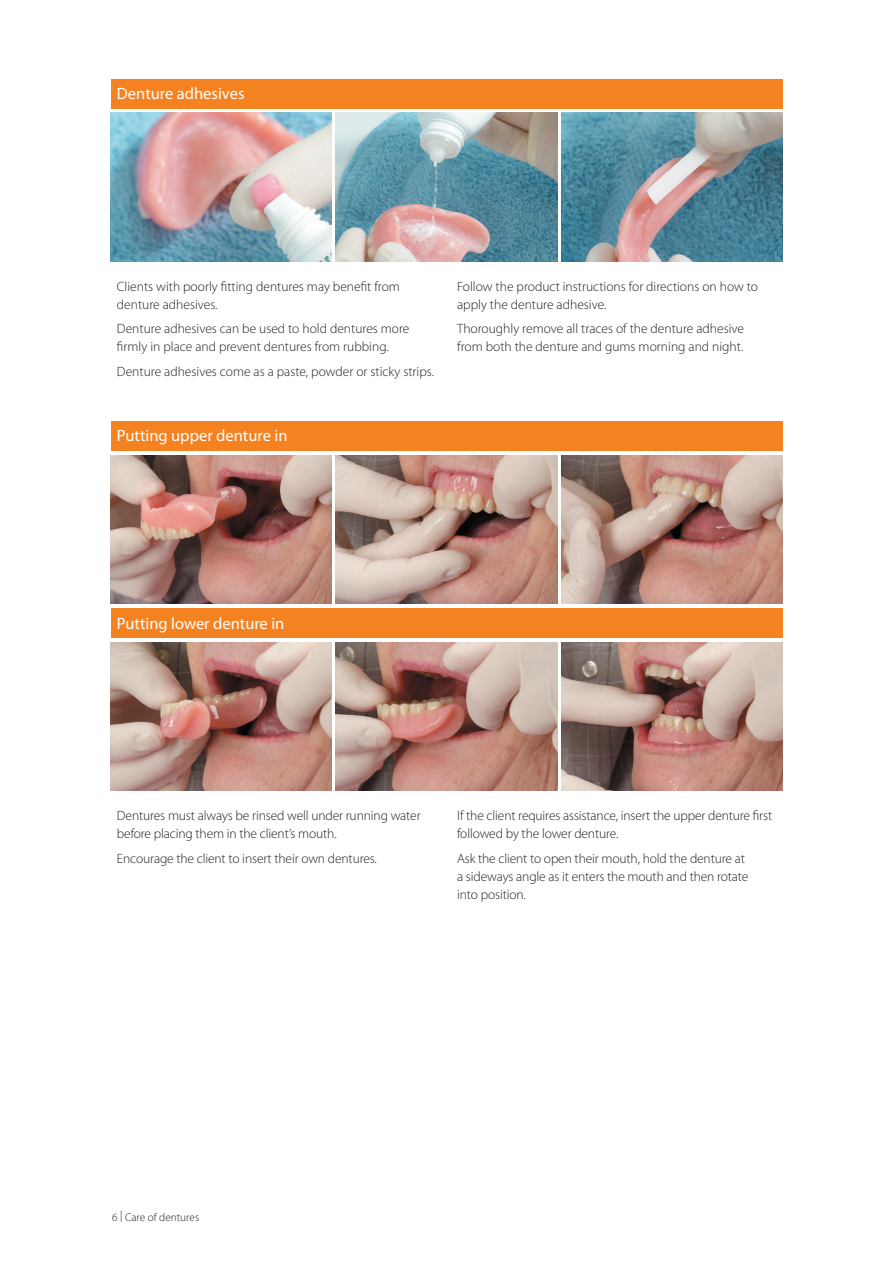
<style>
.page{position:relative;width:893px;height:1263px;background:#fff}
.page>*{position:absolute;margin:0;border:0;box-sizing:border-box;transform-origin:0 0}
.bullets_without_dots{font:16.5px "Myriad Pro";color:#fff}
.bullets_without_dots-2{font:300 13.5px/18px "Myriad Pro";letter-spacing:-.005em;color:#231f20}
.bullets{font:300 11.25px "Myriad Pro";color:#231f20}
</style>
<div class="page">
<img style="left:111px;top:113px;width:221px;height:148px">
<img style="left:336px;top:113px;width:221px;height:148px">
<div style="left:111px;top:79px;width:671px;height:29px;background:#f58220"></div>
<img style="left:561px;top:113px;width:221px;height:148px">
<img style="left:111px;top:455px;width:221px;height:149px">
<img style="left:336px;top:455px;width:221px;height:149px">
<div style="left:111px;top:421px;width:671px;height:30px;background:#f58220"></div>
<img style="left:561px;top:455px;width:221px;height:149px">
<img style="left:111px;top:642px;width:221px;height:149px">
<img style="left:336px;top:642px;width:221px;height:149px">
<img style="left:561px;top:642px;width:221px;height:149px">
<div style="left:111px;top:608px;width:671px;height:30px;background:#f58220"></div>
<p class="bullets_without_dots" style="left:117px;top:85px;width:129px">Denture adhesives</p>
<p class="bullets_without_dots-2" style="left:117px;top:277px;width:285px">Clients with poorly fitting dentures may benefit from denture adhesives.</p>
<p class="bullets_without_dots-2" style="left:117px;top:320px;width:294px">Denture adhesives can be used to hold dentures more firmly in place and prevent dentures from rubbing.</p>
<p class="bullets_without_dots-2" style="left:117px;top:362px;width:319px">Denture adhesives come as a paste, powder or sticky strips.</p>
<p class="bullets_without_dots" style="left:117px;top:427px;width:172px">Putting upper denture in</p>
<p class="bullets_without_dots-2" style="left:457px;top:277px;width:302px">Follow the product instructions for directions on how to apply the denture adhesive.</p>
<p class="bullets_without_dots-2" style="left:457px;top:320px;width:288px">Thoroughly remove all traces of the denture adhesive from both the denture and gums morning and night.</p>
<p class="bullets_without_dots" style="left:117px;top:614px;width:169px">Putting lower denture in</p>
<p class="bullets_without_dots-2" style="left:117px;top:807px;width:305px">Dentures must always be rinsed well under running water before placing them in the client’s mouth.</p>
<p class="bullets_without_dots-2" style="left:117px;top:849px;width:261px">Encourage the client to insert their own dentures.</p>
<p class="bullets_without_dots-2" style="left:457px;top:807px;width:317px">If the client requires assistance, insert the upper denture first followed by the lower denture.</p>
<p class="bullets_without_dots-2" style="left:457px;top:849px;width:293px">Ask the client to open their mouth, hold the denture at a sideways angle as it enters the mouth and then rotate into position.</p>
<p class="bullets" style="left:112px;top:1210px;width:88px">6 | Care of dentures</p>
</div>
